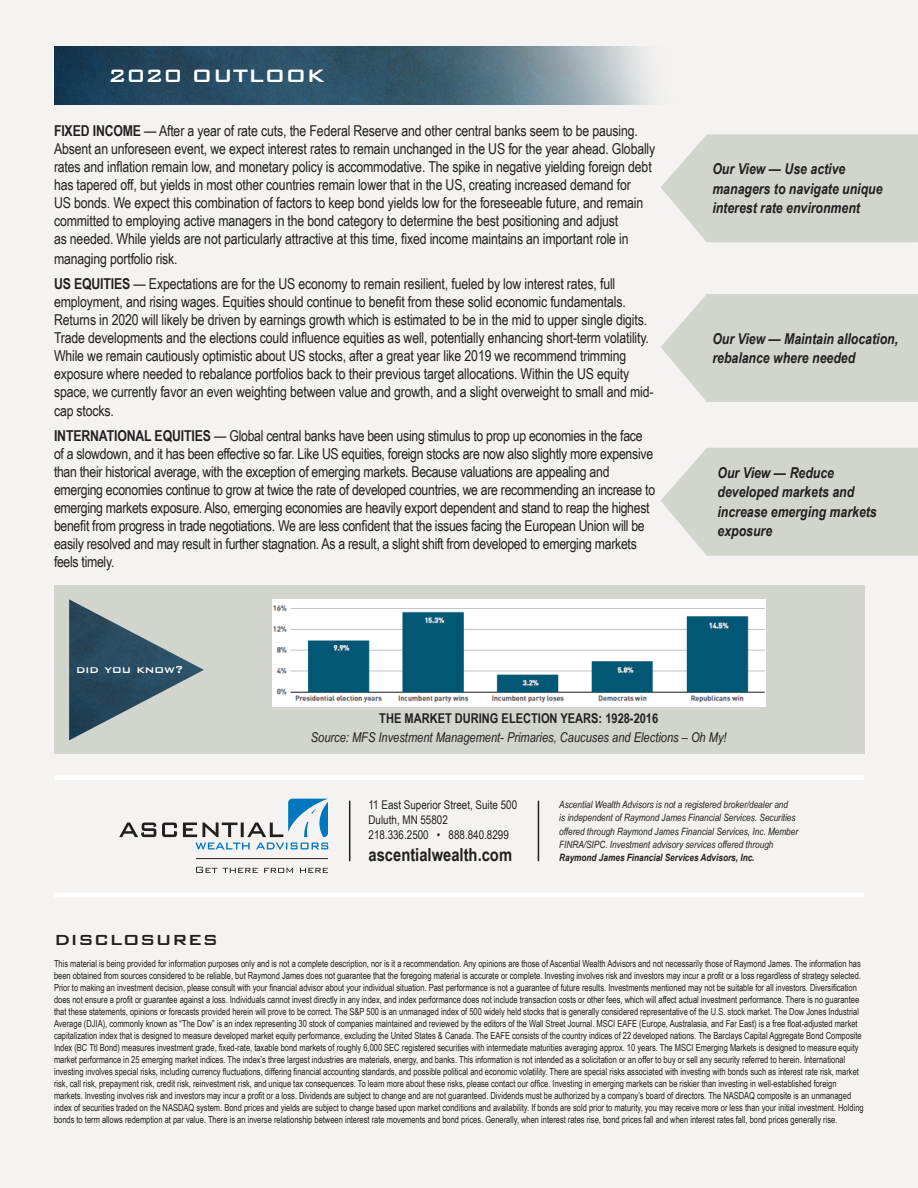
<style>
.page{position:relative;width:918px;height:1188px;background:#f4f3f1}
.page>*{position:absolute;margin:0;border:0;box-sizing:border-box;transform-origin:0 0}
.t1{font:500 24px "Bank Gothic";color:#fff}
.t2{font:500 19.5px "Bank Gothic";color:#231f20}
.t3{font:700 18px "Arial Narrow";color:#231f20}
.Plain_Text{font:15px/18px "Arial Narrow";letter-spacing:-.01em;color:#231f20}
.Plain_Text-2{font:italic 700 15px/19.5px "Arial Narrow";color:#231f20}
.t4{font:italic 13.5px "Arial Narrow";color:#231f20}
.t5{font:700 13.5px "Arial Narrow";color:#231f20}
.t6{font:500 13.5px "Bank Gothic";color:#fff}
.t7{font:12px/15px "Arial Narrow";color:#231f20}
.t8{font:italic 10.05px/13.4px "Arial Narrow";color:#231f20}
.t9{font:9.75px/12px "Arial Narrow";color:#231f20;scale:.94 1}
.s1{font-weight:700}
</style>
<div class="page">
<img style="left:54px;top:46px;width:599px;height:58px">
<div style="left:54px;top:586px;width:810px;height:168px;background:#d1d5ce"></div>
<svg style="left:119px;top:823px;width:37px;height:14px"></svg>
<svg style="left:162px;top:823px;width:15px;height:14px"></svg>
<svg style="left:183px;top:799px;width:145px;height:38px"></svg>
<svg style="left:195px;top:843px;width:55px;height:6px"></svg>
<svg style="left:256px;top:843px;width:72px;height:6px"></svg>
<svg style="left:196px;top:867px;width:21px;height:6px"></svg>
<svg style="left:223px;top:868px;width:35px;height:5px"></svg>
<svg style="left:264px;top:868px;width:29px;height:5px"></svg>
<svg style="left:300px;top:868px;width:28px;height:5px"></svg>
<hr style="left:196px;top:858px;width:132px;height:1px;background:#231f20">
<div style="left:54px;top:775px;width:810px;height:5px;background:#fff"></div>
<hr style="left:54px;top:893px;width:810px;height:4px;background:#fff">
<hr style="left:349px;top:801px;width:1px;height:60px;background:#231f20">
<hr style="left:538px;top:801px;width:1px;height:60px;background:#231f20">
<svg style="left:661px;top:134px;width:257px;height:108px;background:#d4d7d1"></svg>
<svg style="left:661px;top:294px;width:257px;height:108px;background:#d4d7d1"></svg>
<svg style="left:661px;top:448px;width:257px;height:108px;background:#d4d7d1"></svg>
<img style="left:69px;top:599px;width:135px;height:141px">
<img style="left:273px;top:599px;width:492px;height:107px">
<p class="t1" style="left:108px;top:63px;width:219px">2020 OUTLOOK</p>
<p class="Plain_Text" style="left:54px;top:121px;width:603px"><span class="s1">FIXED INCOME</span> — After a year of rate cuts, the Federal Reserve and other central banks seem to be pausing.<br>Absent an unforeseen event, we expect interest rates to remain unchanged in the US for the year ahead. Globally rates and inflation remain low, and monetary policy is accommodative. The spike in negative yielding foreign debt has tapered off, but yields in most other countries remain lower that in the US, creating increased demand for<br>US bonds. We expect this combination of factors to keep bond yields low for the foreseeable future, and remain committed to employing active managers in the bond category to determine the best positioning and adjust<br>as needed. While yields are not particularly attractive at this time, fixed income maintains an important role in</p>
<p class="Plain_Text" style="left:54px;top:249px;width:125px">managing portfolio risk.</p>
<p class="Plain_Text" style="left:54px;top:274px;width:601px"><span class="s1">US EQUITIES</span> — Expectations are for the US economy to remain resilient, fueled by low interest rates, full employment, and rising wages. Equities should continue to benefit from these solid economic fundamentals.<br>Returns in 2020 will likely be driven by earnings growth which is estimated to be in the mid to upper single digits.<br>Trade developments and the elections could influence equities as well, potentially enhancing short-term volatility.<br>While we remain cautiously optimistic about US stocks, after a great year like 2019 we recommend trimming exposure where needed to rebalance portfolios back to their previous target allocations. Within the US equity space, we currently favor an even weighting between value and growth, and a slight overweight to small and mid-</p>
<p class="Plain_Text" style="left:54px;top:401px;width:62px">cap stocks.</p>
<p class="Plain_Text" style="left:54px;top:426px;width:603px"><span class="s1">INTERNATIONAL EQUITIES</span> — Global central banks have been using stimulus to prop up economies in the face of a slowdown, and it has been effective so far. Like US equities, foreign stocks are now also slightly more expensive than their historical average, with the exception of emerging markets. Because valuations are appealing and emerging economies continue to grow at twice the rate of developed countries, we are recommending an increase to emerging markets exposure. Also, emerging economies are heavily export dependent and stand to reap the highest benefit from progress in trade negotiations. We are less confident that the issues facing the European Union will be easily resolved and may result in further stagnation. As a result, a slight shift from developed to emerging markets feels timely.</p>
<p class="t6" style="left:76px;top:662px;width:109px">did you know?</p>
<p class="Plain_Text-2" style="left:712px;top:159px;width:172px">Our View — Use active managers to navigate unique interest rate environment</p>
<p class="Plain_Text-2" style="left:712px;top:328px;width:187px">Our View — Maintain allocation, rebalance where needed</p>
<p class="Plain_Text-2" style="left:718px;top:462px;width:161px">Our View — Reduce developed markets and increase emerging markets exposure</p>
<p class="t5" style="left:379px;top:708px;width:281px">THE MARKET DURING ELECTION YEARS: 1928-2016</p>
<p class="t4" style="left:311px;top:727px;width:417px">Source: MFS Investment Management- Primaries, Caucuses and Elections – Oh My!</p>
<p class="t7" style="left:369px;top:797px;width:150px">11 East Superior Street, Suite 500<br>Duluth, MN 55802<br>218.336.2500 • 888.840.8299</p>
<p class="t3" style="left:369px;top:841px;width:145px">ascentialwealth.com</p>
<p class="t8" style="left:559px;top:798px;width:241px">Ascential Wealth Advisors is not a registered broker/dealer and<br>is independent of Raymond James Financial Services. Securities offered through Raymond James Financial Services, Inc. Member FINRA/SIPC. Investment advisory services offered through <span class="s1">Raymond James Financial Services Advisors, Inc.</span></p>
<p class="t2" style="left:54px;top:929px;width:166px">DISCLOSURES</p>
<p class="t9" style="left:54px;top:957px;width:863px">This material is being provided for information purposes only and is not a complete description, nor is it a recommendation. Any opinions are those of Ascential Wealth Advisors and not necessarily those of Raymond James. The information has been obtained from sources considered to be reliable, but Raymond James does not guarantee that the foregoing material is accurate or complete. Investing involves risk and investors may incur a profit or a loss regardless of strategy selected.<br>Prior to making an investment decision, please consult with your financial advisor about your individual situation. Past performance is not a guarantee of future results. Investments mentioned may not be suitable for all investors. Diversification does not ensure a profit or guarantee against a loss. Individuals cannot invest directly in any index, and index performance does not include transaction costs or other fees, which will affect actual investment performance. There is no guarantee that these statements, opinions or forecasts provided herein will prove to be correct. The S&amp;P 500 is an unmanaged index of 500 widely held stocks that is generally considered representative of the U.S. stock market. The Dow Jones Industrial Average (DJIA), commonly known as “The Dow” is an index representing 30 stock of companies maintained and reviewed by the editors of the Wall Street Journal. MSCI EAFE (Europe, Australasia, and Far East) is a free float-adjusted market capitalization index that is designed to measure developed market equity performance, excluding the United States &amp; Canada. The EAFE consists of the country indices of 22 developed nations. The Barclays Capital Aggregate Bond Composite Index (BC Ttl Bond) measures investment grade, fixed-rate, taxable bond markets of roughly 6,000 SEC registered securities with intermediate maturities averaging approx. 10 years. The MSCI Emerging Markets is designed to measure equity market performance in 25 emerging market indices. The index’s three largest industries are materials, energy, and banks. This information is not intended as a solicitation or an offer to buy or sell any security referred to herein. International investing involves special risks, including currency fluctuations, differing financial accounting standards, and possible political and economic volatility. There are special risks associated with investing with bonds such as interest rate risk, market risk, call risk, prepayment risk, credit risk, reinvestment risk, and unique tax consequences. To learn more about these risks, please contact our office. Investing in emerging markets can be riskier than investing in well-established foreign markets. Investing involves risk and investors may incur a profit or a loss. Dividends are subject to change and are not guaranteed. Dividends must be authorized by a company’s board of directors. The NASDAQ composite is an unmanaged index of securities traded on the NASDAQ system. Bond prices and yields are subject to change based upon market conditions and availability. If bonds are sold prior to maturity, you may receive more or less than your initial investment. Holding bonds to term allows redemption at par value. There is an inverse relationship between interest rate movements and bond prices. Generally, when interest rates rise, bond prices fall and when interest rates fall, bond prices generally rise.</p>
</div>
